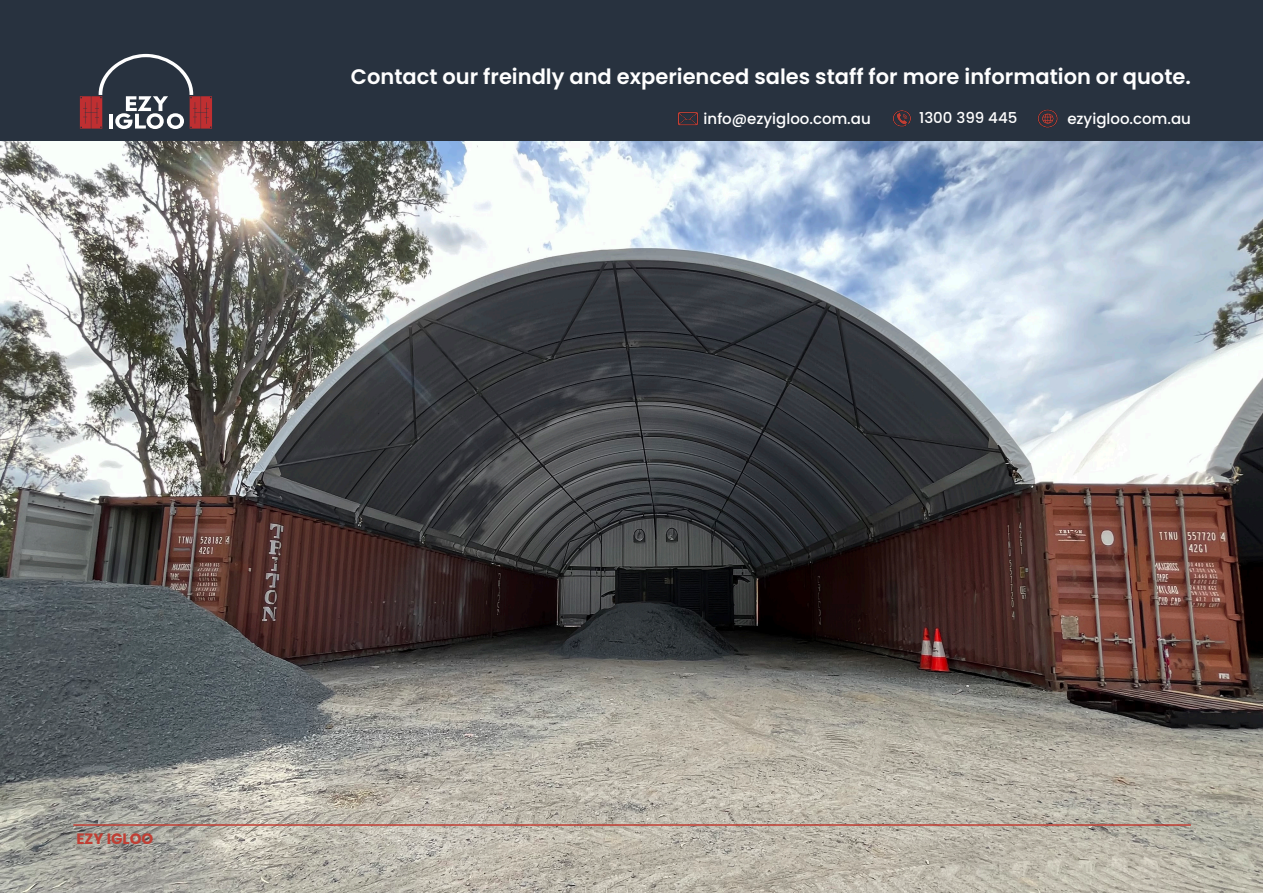
<style>
.page{position:relative;width:1263px;height:893px;background:#fff}
.page>*{position:absolute;margin:0;border:0;box-sizing:border-box;transform-origin:0 0}
.t1{font:600 21px "Poppins";color:#fff}
.t2{font:500 15px "Poppins";color:#fff}
.t3{font:700 15px "Poppins";color:#c13e33}
</style>
<div class="page">
<img style="left:0;top:140px;width:1263px;height:753px">
<hr style="left:73px;top:824px;width:1118px;height:2px;background:#c13e33">
<div style="left:0;top:0;width:1263px;height:140px;background:#28323f"></div>
<svg style="left:80px;top:54px;width:132px;height:75px"></svg>
<img style="left:677px;top:112px;width:21px;height:14px">
<img style="left:893px;top:110px;width:18px;height:17px">
<img style="left:1037px;top:109px;width:21px;height:19px">
<p class="t1" style="left:351px;top:64px;width:841px">Contact our freindly and experienced sales staff for more information or quote.</p>
<p class="t2" style="left:704px;top:110px;width:169px">info@ezyigloo.com.au</p>
<p class="t2" style="left:919px;top:109px;width:100px">1300 399 445</p>
<p class="t2" style="left:1067px;top:110px;width:125px">ezyigloo.com.au</p>
<p class="t3" style="left:76px;top:830px;width:78px">EZY IGLOO</p>
</div>
